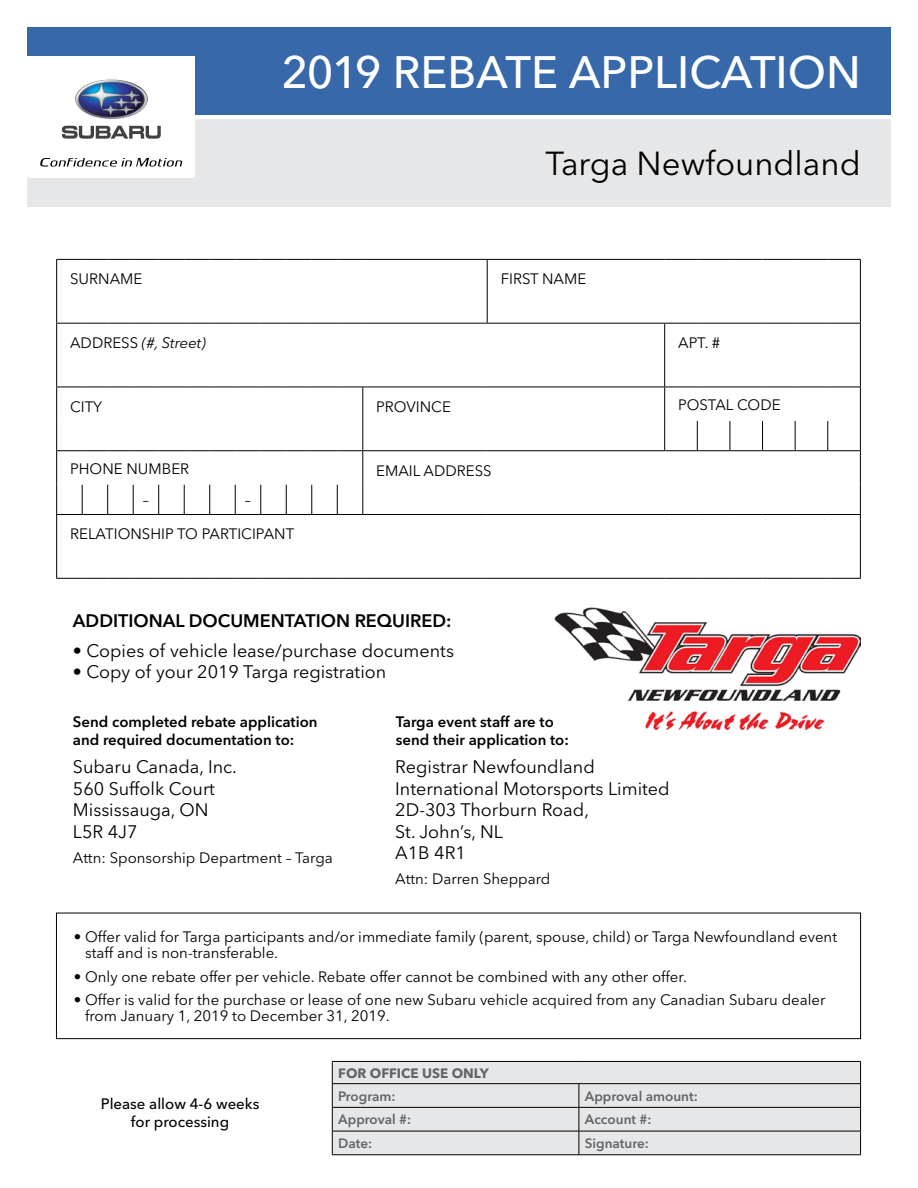
<style>
.page{position:relative;width:918px;height:1188px;background:#fff}
.page>*{position:absolute;margin:0;border:0;box-sizing:border-box;transform-origin:0 0}
.t1{font:500 45px "Avenir Next LT Pro";color:#fff}
.t2{font:33px "Avenir Next LT Pro";color:#000}
.t3{font:18px/21.6px "Avenir Next LT Pro";color:#000}
.t4{font:600 18px "Avenir Next LT Pro";color:#000}
.t5{font:15px/16.5px "Avenir Next LT Pro";color:#000}
.t6{font:600 15px/18px "Avenir Next LT Pro";color:#000}
.t7{font:500 15px/18px "Avenir Next LT Pro";color:#000;text-align:center}
.t8{font:italic 15px "Avenir Next LT Pro";color:#000}
.t9{font:600 13.5px "Avenir Next LT Pro";color:#636466}
.t10{font:700 13.5px "Avenir Next LT Pro";color:#636466}
.s1{font-style:normal}
</style>
<div class="page">
<div style="left:56px;top:913px;width:805px;height:126px;border:1px solid #000"></div>
<div style="left:27px;top:119px;width:864px;height:88px;background:#e6e7e8"></div>
<div style="left:27px;top:27px;width:864px;height:88px;background:#3768a9"></div>
<svg style="left:27px;top:57px;width:167px;height:120px;background:#e0e2e7"></svg>
<svg style="left:57px;top:260px;width:803px;height:318px"></svg>
<hr style="left:56px;top:260px;width:1px;height:63px;background:#000">
<svg style="left:56px;top:259px;width:307px;height:1px"></svg>
<hr style="left:363px;top:259px;width:124px;height:1px;background:#000">
<hr style="left:487px;top:259px;width:178px;height:1px;background:#000">
<hr style="left:487px;top:260px;width:1px;height:63px;background:#000">
<hr style="left:665px;top:259px;width:32px;height:1px;background:#000">
<hr style="left:697px;top:259px;width:33px;height:1px;background:#000">
<hr style="left:730px;top:259px;width:33px;height:1px;background:#000">
<hr style="left:763px;top:259px;width:32px;height:1px;background:#000">
<hr style="left:795px;top:259px;width:33px;height:1px;background:#000">
<hr style="left:828px;top:259px;width:33px;height:1px;background:#000">
<hr style="left:860px;top:260px;width:1px;height:63px;background:#000">
<hr style="left:56px;top:324px;width:1px;height:63px;background:#000">
<svg style="left:56px;top:323px;width:307px;height:1px"></svg>
<hr style="left:363px;top:323px;width:124px;height:1px;background:#000">
<hr style="left:487px;top:323px;width:178px;height:1px;background:#000">
<hr style="left:665px;top:323px;width:32px;height:1px;background:#000">
<hr style="left:664px;top:324px;width:1px;height:63px;background:#000">
<hr style="left:697px;top:323px;width:33px;height:1px;background:#000">
<hr style="left:730px;top:323px;width:33px;height:1px;background:#000">
<hr style="left:763px;top:323px;width:32px;height:1px;background:#000">
<hr style="left:795px;top:323px;width:33px;height:1px;background:#000">
<hr style="left:828px;top:323px;width:33px;height:1px;background:#000">
<hr style="left:860px;top:324px;width:1px;height:63px;background:#000">
<hr style="left:56px;top:387px;width:1px;height:34px;background:#000">
<svg style="left:56px;top:387px;width:306px;height:1px"></svg>
<hr style="left:363px;top:387px;width:124px;height:1px;background:#000">
<hr style="left:362px;top:387px;width:1px;height:34px;background:#000">
<hr style="left:487px;top:387px;width:178px;height:1px;background:#000">
<hr style="left:665px;top:387px;width:32px;height:1px;background:#000">
<hr style="left:664px;top:387px;width:1px;height:34px;background:#000">
<hr style="left:697px;top:387px;width:33px;height:1px;background:#000">
<hr style="left:730px;top:387px;width:33px;height:1px;background:#000">
<hr style="left:763px;top:387px;width:32px;height:1px;background:#000">
<hr style="left:795px;top:387px;width:33px;height:1px;background:#000">
<hr style="left:828px;top:387px;width:33px;height:1px;background:#000">
<hr style="left:860px;top:387px;width:1px;height:34px;background:#000">
<svg style="left:664px;top:421px;width:1px;height:29px"></svg>
<svg style="left:697px;top:421px;width:1px;height:29px"></svg>
<svg style="left:730px;top:421px;width:1px;height:29px"></svg>
<svg style="left:762px;top:421px;width:1px;height:29px"></svg>
<svg style="left:795px;top:421px;width:1px;height:29px"></svg>
<svg style="left:827px;top:421px;width:1px;height:29px"></svg>
<svg style="left:860px;top:421px;width:1px;height:29px"></svg>
<hr style="left:56px;top:451px;width:1px;height:34px;background:#000">
<svg style="left:56px;top:421px;width:307px;height:30px"></svg>
<hr style="left:363px;top:450px;width:124px;height:1px;background:#000">
<hr style="left:362px;top:451px;width:1px;height:34px;background:#000">
<hr style="left:487px;top:450px;width:178px;height:1px;background:#000">
<hr style="left:665px;top:450px;width:32px;height:1px;background:#000">
<hr style="left:697px;top:450px;width:33px;height:1px;background:#000">
<hr style="left:730px;top:450px;width:33px;height:1px;background:#000">
<hr style="left:763px;top:450px;width:32px;height:1px;background:#000">
<hr style="left:795px;top:450px;width:33px;height:1px;background:#000">
<hr style="left:828px;top:450px;width:33px;height:1px;background:#000">
<hr style="left:860px;top:451px;width:1px;height:34px;background:#000">
<svg style="left:860px;top:485px;width:1px;height:29px"></svg>
<hr style="left:56px;top:515px;width:1px;height:63px;background:#000">
<svg style="left:56px;top:485px;width:307px;height:30px"></svg>
<hr style="left:363px;top:514px;width:124px;height:1px;background:#000">
<hr style="left:487px;top:514px;width:178px;height:1px;background:#000">
<hr style="left:665px;top:514px;width:32px;height:1px;background:#000">
<hr style="left:697px;top:514px;width:33px;height:1px;background:#000">
<hr style="left:730px;top:514px;width:33px;height:1px;background:#000">
<hr style="left:763px;top:514px;width:32px;height:1px;background:#000">
<hr style="left:795px;top:514px;width:33px;height:1px;background:#000">
<hr style="left:828px;top:514px;width:33px;height:1px;background:#000">
<hr style="left:860px;top:515px;width:1px;height:63px;background:#000">
<svg style="left:56px;top:578px;width:307px;height:1px"></svg>
<hr style="left:363px;top:578px;width:124px;height:1px;background:#000">
<hr style="left:487px;top:578px;width:178px;height:1px;background:#000">
<hr style="left:665px;top:578px;width:32px;height:1px;background:#000">
<hr style="left:697px;top:578px;width:33px;height:1px;background:#000">
<hr style="left:730px;top:578px;width:33px;height:1px;background:#000">
<hr style="left:763px;top:578px;width:32px;height:1px;background:#000">
<hr style="left:795px;top:578px;width:33px;height:1px;background:#000">
<hr style="left:828px;top:578px;width:33px;height:1px;background:#000">
<div style="left:333px;top:1062px;width:527px;height:93px;background:#e6e7e8"></div>
<hr style="left:332px;top:1061px;width:247px;height:1px;background:#000">
<hr style="left:579px;top:1061px;width:282px;height:1px;background:#000">
<hr style="left:332px;top:1083px;width:247px;height:1px;background:#000">
<hr style="left:579px;top:1083px;width:282px;height:1px;background:#000">
<hr style="left:332px;top:1107px;width:247px;height:1px;background:#000">
<hr style="left:579px;top:1107px;width:282px;height:1px;background:#000">
<hr style="left:332px;top:1131px;width:247px;height:1px;background:#000">
<svg style="left:332px;top:1062px;width:1px;height:93px"></svg>
<hr style="left:579px;top:1131px;width:282px;height:1px;background:#000">
<svg style="left:579px;top:1084px;width:1px;height:71px"></svg>
<svg style="left:860px;top:1062px;width:1px;height:93px"></svg>
<hr style="left:332px;top:1155px;width:247px;height:1px;background:#000">
<hr style="left:579px;top:1155px;width:282px;height:1px;background:#000">
<img style="left:554px;top:607px;width:307px;height:122px">
<h1 class="t1" style="left:281px;top:45px;width:581px">2019 REBATE APPLICATION</h1>
<h2 class="t2" style="left:545px;top:144px;width:317px">Targa Newfoundland</h2>
<p class="t5" style="left:70px;top:271px;width:74px">SURNAME</p>
<p class="t5" style="left:501px;top:271px;width:87px">FIRST NAME</p>
<p class="t8" style="left:70px;top:334px;width:137px"><span class="s1">ADDRESS</span> (#, Street)</p>
<p class="t5" style="left:678px;top:335px;width:44px">APT. #</p>
<p class="t5" style="left:70px;top:398px;width:34px">CITY</p>
<p class="t5" style="left:376px;top:398px;width:76px">PROVINCE</p>
<p class="t5" style="left:678px;top:396px;width:104px">POSTAL CODE</p>
<p class="t5" style="left:70px;top:460px;width:121px">PHONE NUMBER</p>
<p class="t5" style="left:376px;top:462px;width:117px">EMAIL ADDRESS</p>
<p class="t5" style="left:143px;top:492px;width:7px">–</p>
<p class="t5" style="left:245px;top:492px;width:7px">–</p>
<p class="t5" style="left:70px;top:526px;width:226px">RELATIONSHIP TO PARTICIPANT</p>
<p class="t4" style="left:73px;top:609px;width:380px">ADDITIONAL DOCUMENTATION REQUIRED:</p>
<p class="t3" style="left:73px;top:640px;width:383px">• Copies of vehicle lease/purchase documents</p>
<p class="t3" style="left:73px;top:661px;width:315px">• Copy of your 2019 Targa registration</p>
<p class="t6" style="left:73px;top:713px;width:246px">Send completed rebate application and required documentation to:</p>
<p class="t6" style="left:396px;top:713px;width:175px">Targa event staff are to send their application to:</p>
<p class="t3" style="left:395px;top:756px;width:276px">Registrar Newfoundland<br>International Motorsports Limited<br>2D-303 Thorburn Road,<br>St. John’s, NL<br>A1B 4R1</p>
<p class="t5" style="left:395px;top:871px;width:157px">Attn: Darren Sheppard</p>
<p class="t3" style="left:73px;top:756px;width:165px">Subaru Canada, Inc.<br>560 Suffolk Court<br>Mississauga, ON<br>L5R 4J7</p>
<p class="t5" style="left:73px;top:849px;width:261px">Attn: Sponsorship Department – Targa</p>
<p class="t5" style="left:85px;top:928px;width:754px;text-indent:-11px">• Offer valid for Targa participants and/or immediate family (parent, spouse, child) or Targa Newfoundland event staff and is non-transferable.</p>
<p class="t5" style="left:74px;top:968px;width:615px">• Only one rebate offer per vehicle. Rebate offer cannot be combined with any other offer.</p>
<p class="t5" style="left:85px;top:991px;width:742px;text-indent:-11px">• Offer is valid for the purchase or lease of one new Subaru vehicle acquired from any Canadian Subaru dealer from January 1, 2019 to December 31, 2019.</p>
<p class="t7" style="left:101px;top:1095px;width:160px">Please allow 4-6 weeks for processing</p>
<p class="t10" style="left:338px;top:1065px;width:152px">FOR OFFICE USE ONLY</p>
<p class="t9" style="left:338px;top:1088px;width:59px">Program:</p>
<p class="t9" style="left:585px;top:1088px;width:114px">Approval amount:</p>
<p class="t9" style="left:338px;top:1111px;width:74px">Approval #:</p>
<p class="t9" style="left:585px;top:1111px;width:68px">Account #:</p>
<p class="t9" style="left:338px;top:1135px;width:35px">Date:</p>
<p class="t9" style="left:585px;top:1135px;width:65px">Signature:</p>
</div>
